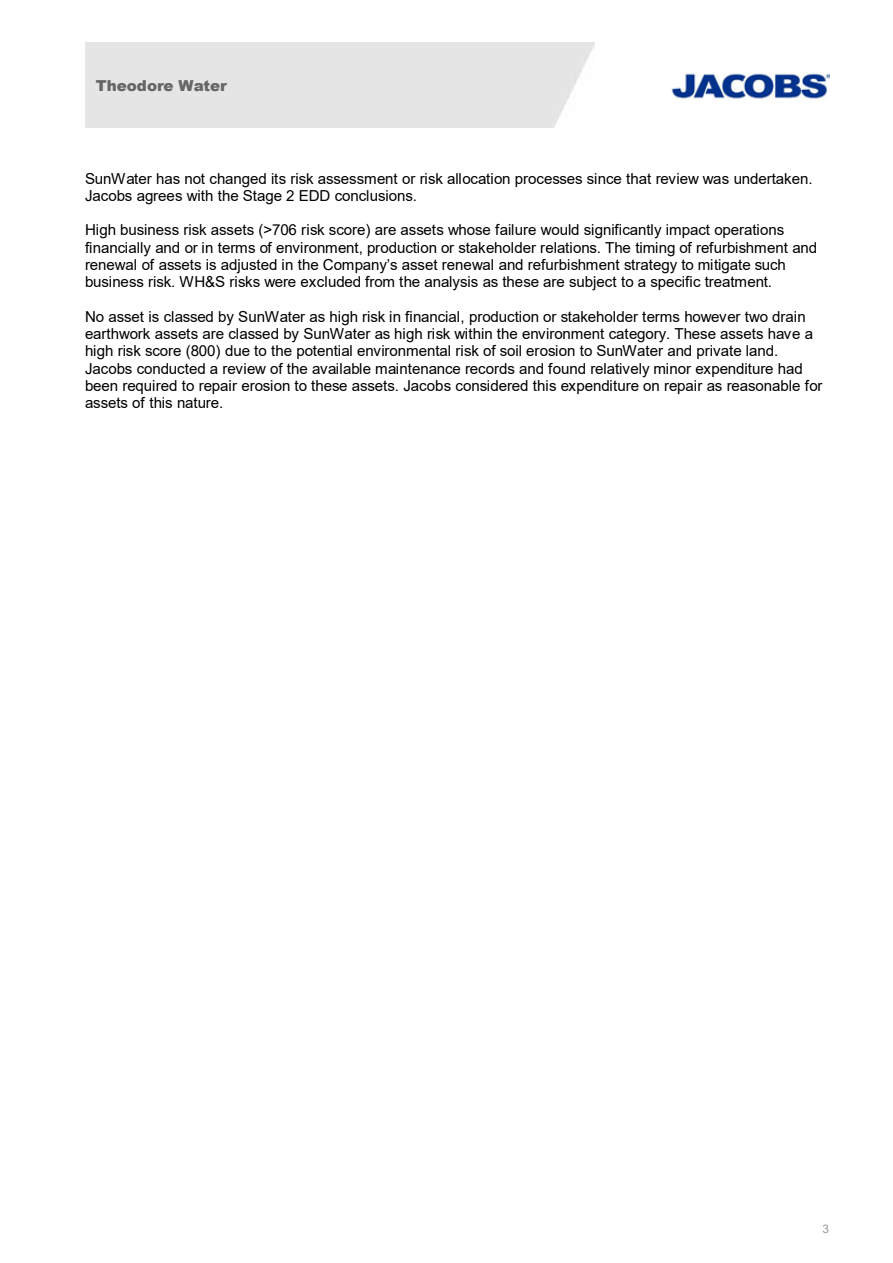
<style>
.page{position:relative;width:893px;height:1263px;background:#fff}
.page>*{position:absolute;margin:0;border:0;box-sizing:border-box;transform-origin:0 0}
.t1{font:15.15px/17.2px "Arial";letter-spacing:-.01em;color:#000}
.t2{font:900 15.15px "Arial";color:#666}
.t3{font:11.85px "Arial";color:#999}
</style>
<div class="page">
<svg style="left:670px;top:71px;width:160px;height:30px"></svg>
<p class="t2" style="left:96px;top:74px;width:132px">Theodore Water</p>
<p class="t1" style="left:85px;top:170px;width:729px">SunWater has not changed its risk assessment or risk allocation processes since that review was undertaken.<br>Jacobs agrees with the Stage 2 EDD conclusions.</p>
<p class="t1" style="left:85px;top:221px;width:734px">High business risk assets (&gt;706 risk score) are assets whose failure would significantly impact operations financially and or in terms of environment, production or stakeholder relations. The timing of refurbishment and renewal of assets is adjusted in the Company’s asset renewal and refurbishment strategy to mitigate such business risk. WH&amp;S risks were excluded from the analysis as these are subject to a specific treatment.</p>
<p class="t1" style="left:85px;top:308px;width:739px">No asset is classed by SunWater as high risk in financial, production or stakeholder terms however two drain earthwork assets are classed by SunWater as high risk within the environment category. These assets have a high risk score (800) due to the potential environmental risk of soil erosion to SunWater and private land.<br>Jacobs conducted a review of the available maintenance records and found relatively minor expenditure had been required to repair erosion to these assets. Jacobs considered this expenditure on repair as reasonable for assets of this nature.</p>
<p class="t3" style="left:822px;top:1220px;width:8px">3</p>
</div>
